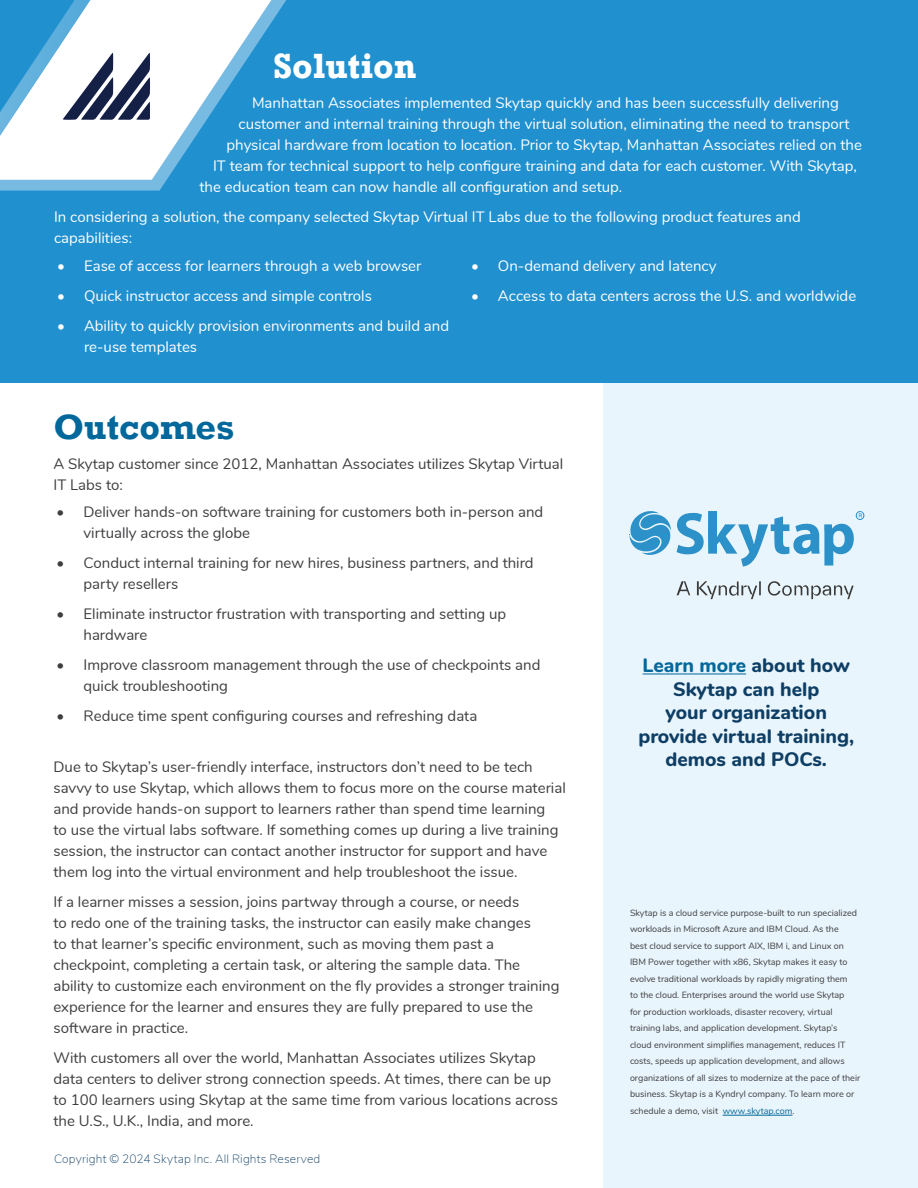
<style>
.page{position:relative;width:918px;height:1188px;background:#fff}
.page>*{position:absolute;margin:0;border:0;box-sizing:border-box;transform-origin:0 0}
.t1{font:700 36px "Rockwell";color:#02679a}
.t2{font:700 36px "Rockwell";color:#fff}
.t3{font:800 19.5px/23.4px "Nunito";color:#0e3e64;text-align:center}
.t4{font:15px/21px "Nunito";color:#3e3d40}
.t5{font:15px/21px "Nunito";color:#fff}
.t6{font:200 12px "Nunito";letter-spacing:.015em;color:#0e3e64}
.t7{font:9px/16.5px "Nunito";color:#3e3d40}
.s1{color:#02679a}
</style>
<div class="page">
<div style="left:603px;top:382px;width:315px;height:806px;background:#e9f5fc"></div>
<hr style="left:723px;top:1115px;width:69px;height:1px;background:#02679a">
<hr style="left:643px;top:674px;width:103px;height:1px;background:#02679a">
<div style="left:0;top:0;width:918px;height:382px;background:#2090cf"></div>
<svg style="left:677px;top:581px;width:13px;height:14px"></svg>
<svg style="left:768px;top:581px;width:86px;height:18px"></svg>
<svg style="left:697px;top:581px;width:64px;height:18px"></svg>
<svg style="left:630px;top:511px;width:41px;height:44px"></svg>
<svg style="left:677px;top:511px;width:187px;height:56px"></svg>
<svg style="left:0;top:0;width:286px;height:191px"></svg>
<svg style="left:271px;top:0;width:13px;height:180px"></svg>
<svg style="left:0;top:0;width:271px;height:180px;fill:#fff"></svg>
<svg style="left:63px;top:53px;width:87px;height:67px"></svg>
<h1 class="t2" style="left:273px;top:44px;width:145px">Solution</h1>
<p class="t5" style="left:252px;top:91px;width:588px">Manhattan Associates implemented Skytap quickly and has been successfully delivering</p>
<p class="t5" style="left:238px;top:112px;width:613px">customer and internal training through the virtual solution, eliminating the need to transport</p>
<p class="t5" style="left:226px;top:133px;width:637px">physical hardware from location to location. Prior to Skytap, Manhattan Associates relied on the</p>
<p class="t5" style="left:213px;top:154px;width:645px">IT team for technical support to help configure training and data for each customer. With Skytap,</p>
<p class="t5" style="left:200px;top:175px;width:424px">the education team can now handle all configuration and setup.</p>
<p class="t5" style="left:54px;top:205px;width:748px">In considering a solution, the company selected Skytap Virtual IT Labs due to the following product features and capabilities:</p>
<p class="t5" style="left:57px;top:254px;width:366px">• Ease of access for learners through a web browser</p>
<p class="t5" style="left:57px;top:284px;width:316px">• Quick instructor access and simple controls</p>
<p class="t5" style="left:84px;top:314px;width:367px;text-indent:-27px">• Ability to quickly provision environments and build and re-use templates</p>
<p class="t5" style="left:471px;top:254px;width:247px">• On-demand delivery and latency</p>
<p class="t5" style="left:471px;top:284px;width:387px">• Access to data centers across the U.S. and worldwide</p>
<h1 class="t1" style="left:54px;top:405px;width:183px">Outcomes</h1>
<p class="t4" style="left:54px;top:452px;width:511px">A Skytap customer since 2012, Manhattan Associates utilizes Skytap Virtual<br>IT Labs to:</p>
<p class="t4" style="left:84px;top:500px;width:461px;text-indent:-27px">• Deliver hands-on software training for customers both in-person and virtually across the globe</p>
<p class="t4" style="left:84px;top:551px;width:452px;text-indent:-27px">• Conduct internal training for new hires, business partners, and third party resellers</p>
<p class="t4" style="left:84px;top:602px;width:424px;text-indent:-27px">• Eliminate instructor frustration with transporting and setting up hardware</p>
<p class="t4" style="left:84px;top:653px;width:458px;text-indent:-27px">• Improve classroom management through the use of checkpoints and quick troubleshooting</p>
<p class="t4" style="left:57px;top:704px;width:422px">• Reduce time spent configuring courses and refreshing data</p>
<p class="t4" style="left:54px;top:755px;width:514px">Due to Skytap’s user-friendly interface, instructors don’t need to be tech savvy to use Skytap, which allows them to focus more on the course material and provide hands-on support to learners rather than spend time learning<br>to use the virtual labs software. If something comes up during a live training session, the instructor can contact another instructor for support and have them log into the virtual environment and help troubleshoot the issue.</p>
<p class="t4" style="left:54px;top:890px;width:508px">If a learner misses a session, joins partway through a course, or needs<br>to redo one of the training tasks, the instructor can easily make changes<br>to that learner’s specific environment, such as moving them past a checkpoint, completing a certain task, or altering the sample data. The ability to customize each environment on the fly provides a stronger training experience for the learner and ensures they are fully prepared to use the software in practice.</p>
<p class="t4" style="left:54px;top:1046px;width:506px">With customers all over the world, Manhattan Associates utilizes Skytap data centers to deliver strong connection speeds. At times, there can be up to 100 learners using Skytap at the same time from various locations across the U.S., U.K., India, and more.</p>
<p class="t6" style="left:54px;top:1150px;width:268px">Copyright © 2024 Skytap Inc. All Rights Reserved</p>
<h2 class="t3" style="left:638px;top:653px;width:217px"><span class="s1">Learn more</span> about how<br>Skytap can help<br>your organization provide virtual training, demos and POCs.</h2>
<p class="t7" style="left:630px;top:904px;width:232px">Skytap is a cloud service purpose-built to run specialized workloads in Microsoft Azure and IBM Cloud. As the<br>best cloud service to support AIX, IBM i, and Linux on IBM Power together with x86, Skytap makes it easy to evolve traditional workloads by rapidly migrating them<br>to the cloud. Enterprises around the world use Skytap<br>for production workloads, disaster recovery, virtual training labs, and application development. Skytap’s cloud environment simplifies management, reduces IT costs, speeds up application development, and allows organizations of all sizes to modernize at the pace of their business. Skytap is a Kyndryl company. To learn more or schedule a demo, visit <span class="s1">www.skytap.com</span>.</p>
</div>
